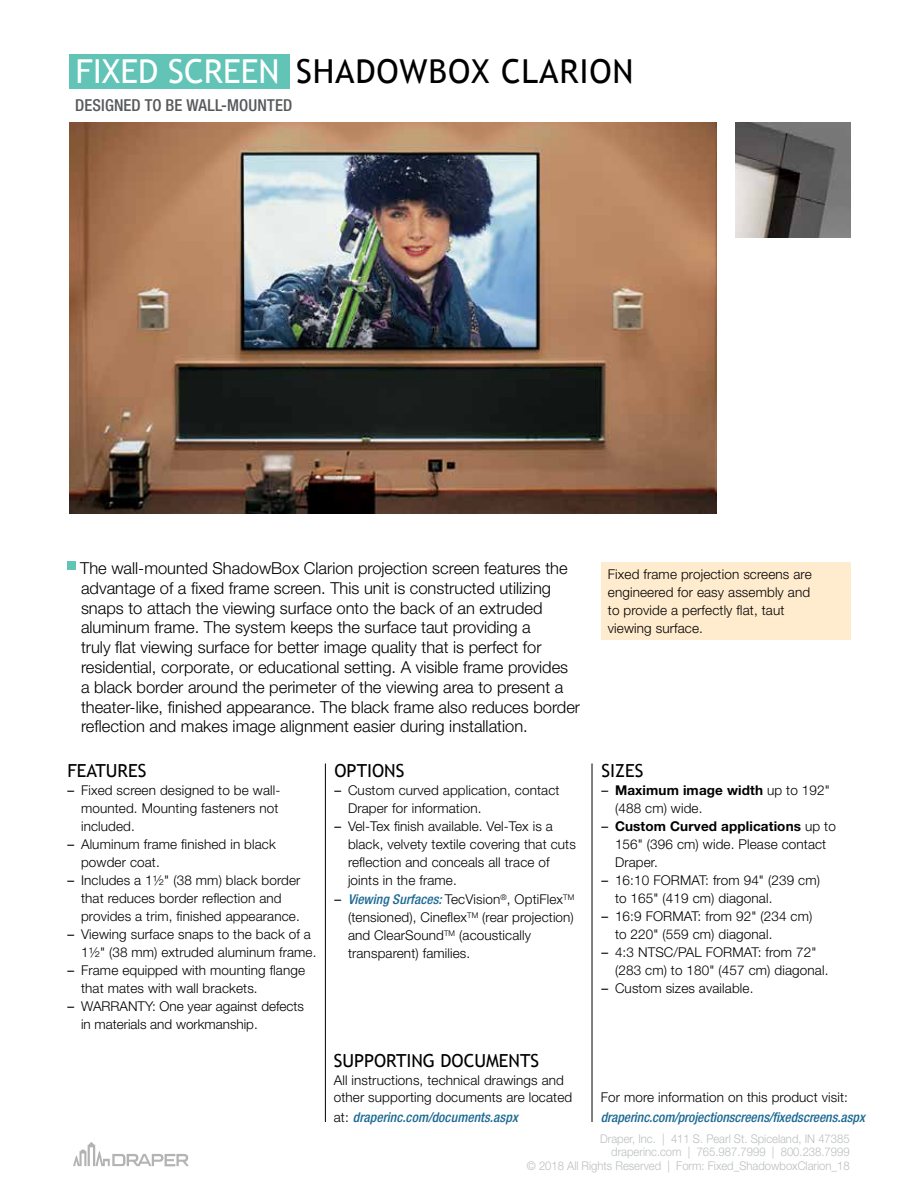
<style>
.page{position:relative;width:918px;height:1188px;background:#fff}
.page>*{position:absolute;margin:0;border:0;box-sizing:border-box;transform-origin:0 0}
.t1{font:33px "Trebuchet MS";letter-spacing:.025em;color:#000}
.t2{font:33px "Trebuchet MS";color:#fff}
.t3{font:18px "Trebuchet MS";color:#000}
.t4{font:300 16.5px/19.8px "Helvetica Neue LT Std";color:#000}
.t5{font:500 condensed 16.5px "Helvetica Neue LT Std";letter-spacing:.005em;color:#58595b}
.t6{font:300 13.5px/18px "Helvetica Neue LT Std";letter-spacing:.01em;color:#000}
.t7{font:italic 500 condensed 13.5px "Helvetica Neue LT Std";color:#1c6993}
.t8{font:300 12px/13.5px "Helvetica Neue LT Std";color:#bcbec0;text-align:right;scale:.94 1}
.s1{font-weight:400}
.s2{font-weight:500;font-style:italic;font-stretch:condensed;color:#1c6993}
.s3{font-weight:300;font-style:normal;font-stretch:normal;color:#000}
.s4{font-weight:700}
</style>
<div class="page">
<div style="left:69px;top:54px;width:220px;height:34px;background:#61c4b6"></div>
<div style="left:601px;top:562px;width:249px;height:77px;background:#ffebcd"></div>
<img style="left:69px;top:122px;width:648px;height:391px">
<div style="left:68px;top:561px;width:8px;height:8px;background:#61c4b6"></div>
<hr style="left:592px;top:764px;width:1px;height:358px;background:#000">
<hr style="left:325px;top:764px;width:1px;height:358px;background:#000">
<svg style="left:73px;top:1142px;width:116px;height:24px"></svg>
<img style="left:735px;top:122px;width:115px;height:116px">
<h1 class="t2" style="left:75px;top:52px;width:205px">FIXED SCREEN</h1>
<p class="t5" style="left:75px;top:95px;width:323px">DESIGNED TO BE WALL-MOUNTED AND/OR FLOWN</p>
<h1 class="t1" style="left:296px;top:52px;width:339px">SHADOWBOX CLARION</h1>
<p class="t4" style="left:80px;top:558px;width:501px">The wall-mounted ShadowBox Clarion projection screen features the advantage of a fixed frame screen. This unit is constructed utilizing snaps to attach the viewing surface onto the back of an extruded aluminum frame. The system keeps the surface taut providing a<br>truly flat viewing surface for better image quality that is perfect for residential, corporate, or educational setting. A visible frame provides<br>a black border around the perimeter of the viewing area to present a theater-like, finished appearance. The black frame also reduces border reflection and makes image alignment easier during installation.</p>
<h2 class="t3" style="left:68px;top:760px;width:80px">FEATURES</h2>
<p class="t6" style="left:81px;top:781px;width:201px;text-indent:-14px"><span class="s1">–</span> Fixed screen designed to be wall&shy;mounted. Mounting fasteners not included.</p>
<p class="t6" style="left:81px;top:835px;width:196px;text-indent:-14px"><span class="s1">–</span> Aluminum frame finished in black powder coat.</p>
<p class="t6" style="left:81px;top:871px;width:221px;text-indent:-14px"><span class="s1">–</span> Includes a 11/2" (38 mm) black border that reduces border reflection and provides a trim, finished appearance.</p>
<p class="t6" style="left:81px;top:925px;width:237px;text-indent:-14px"><span class="s1">–</span> Viewing surface snaps to the back of a<br>11/2" (38 mm) extruded aluminum frame.</p>
<p class="t6" style="left:81px;top:961px;width:225px;text-indent:-14px"><span class="s1">–</span> Frame equipped with mounting flange that mates with wall brackets.</p>
<p class="t6" style="left:81px;top:997px;width:225px;text-indent:-14px"><span class="s1">–</span> WARRANTY: One year against defects in materials and workmanship.</p>
<h2 class="t3" style="left:334px;top:760px;width:71px">OPTIONS</h2>
<p class="t6" style="left:348px;top:781px;width:213px;text-indent:-14px"><span class="s1">–</span> Custom curved application, contact<br>Draper for information.</p>
<p class="t6" style="left:348px;top:817px;width:229px;text-indent:-14px"><span class="s1">–</span> Vel-Tex finish available. Vel-Tex is a black, velvety textile covering that cuts reflection and conceals all trace of joints in the frame.</p>
<p class="t6" style="left:348px;top:890px;width:228px;text-indent:-14px"><span class="s1">–</span> <span class="s2">Viewing Surfaces:</span> TecVision<sup>®</sup>, OptiFlex<sup>TM </sup>(tensioned), Cineflex<sup>TM</sup> (rear projection) and ClearSound<sup>TM</sup> (acoustically transparent) families.</p>
<h2 class="t3" style="left:334px;top:1050px;width:207px">SUPPORTING DOCUMENTS</h2>
<p class="t6" style="left:334px;top:1070px;width:240px">All instructions, technical drawings and other supporting documents are located</p>
<p class="t7" style="left:334px;top:1109px;width:186px"><span class="s3">at:</span> draperinc.com/documents.aspx</p>
<p class="t6" style="left:608px;top:564px;width:205px">Fixed frame projection screens are engineered for easy assembly and to provide a perfectly flat, taut viewing surface.</p>
<h2 class="t3" style="left:602px;top:760px;width:43px">SIZES</h2>
<p class="t6" style="left:615px;top:781px;width:216px;text-indent:-14px"><span class="s1">–</span> <span class="s4">Maximum image width</span> up to 192" (488 cm) wide.</p>
<p class="t6" style="left:615px;top:817px;width:222px;text-indent:-14px"><span class="s1">–</span> <span class="s4">Custom Curved applications</span> up to<br>156" (396 cm) wide. Please contact<br>Draper.</p>
<p class="t6" style="left:615px;top:871px;width:206px;text-indent:-14px"><span class="s1">–</span> 16:10 FORMAT: from 94" (239 cm) to 165" (419 cm) diagonal.</p>
<p class="t6" style="left:615px;top:907px;width:199px;text-indent:-14px"><span class="s1">–</span> 16:9 FORMAT: from 92" (234 cm) to 220" (559 cm) diagonal.</p>
<p class="t6" style="left:615px;top:943px;width:215px;text-indent:-14px"><span class="s1">–</span> 4:3 NTSC/PAL FORMAT: from 72" (283 cm) to 180" (457 cm) diagonal.</p>
<p class="t6" style="left:602px;top:979px;width:153px"><span class="s1">–</span> Custom sizes available.</p>
<p class="t6" style="left:601px;top:1088px;width:249px">For more information on this product visit:</p>
<p class="t7" style="left:601px;top:1109px;width:266px">draperinc.com/projectionscreens/fixedscreens.aspx</p>
<p class="t8" style="left:527px;top:1131px;width:345px">Draper, Inc. | 411 S. Pearl St. Spiceland, IN 47385 draperinc.com | 765.987.7999 | 800.238.7999<br>© 2018 All Rights Reserved | Form: Fixed_ShadowboxClarion_18</p>
</div>
